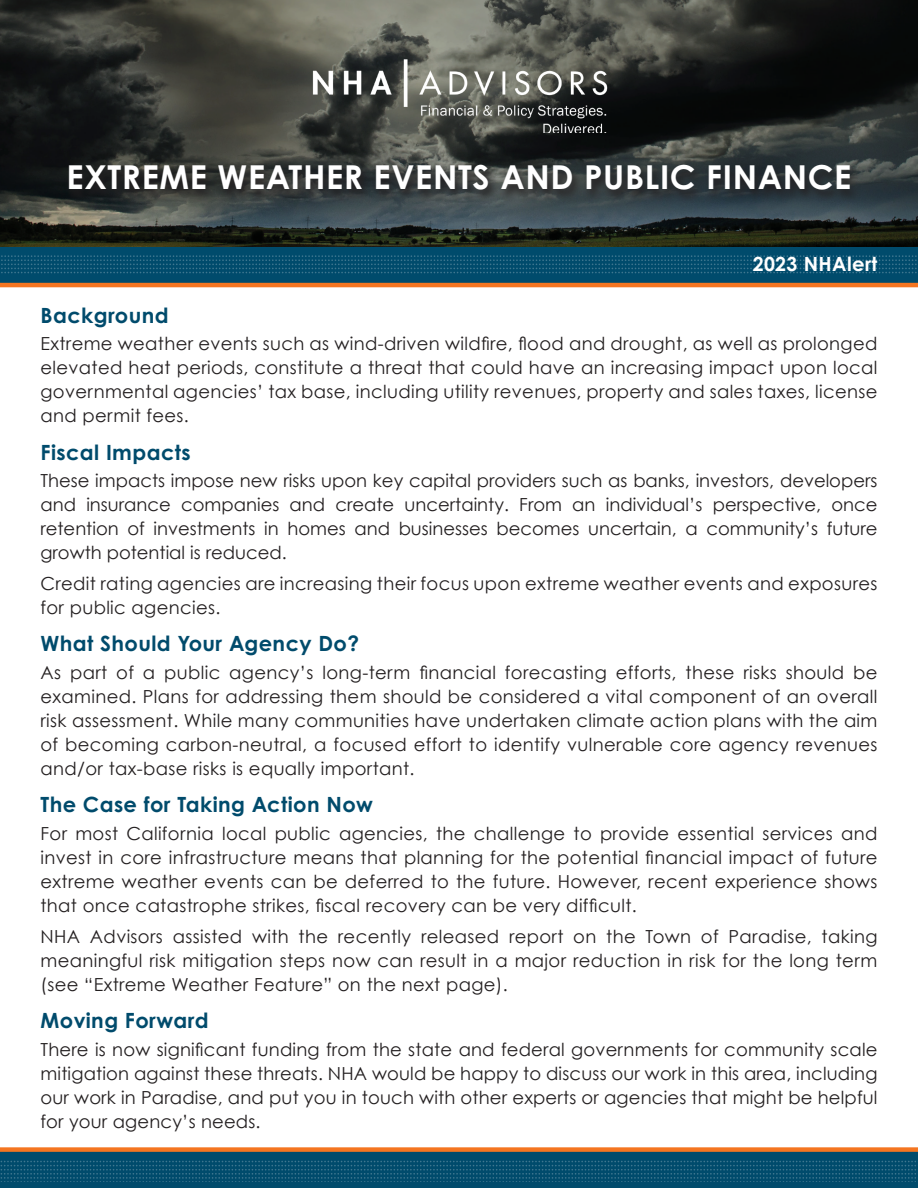
<style>
.page{position:relative;width:918px;height:1188px;background:#fff}
.page>*{position:absolute;margin:0;border:0;box-sizing:border-box;transform-origin:0 0}
.t1{font:700 33px "Century Gothic Pro";letter-spacing:.02em;color:#fff}
.t2{font:700 21px "Century Gothic Pro";letter-spacing:.02em;color:#004b6c}
.t3{font:700 19.5px "Century Gothic Pro";letter-spacing:.02em;color:#fff}
.t4{font:18px/24px "Century Gothic";letter-spacing:.02em;color:#231f20;text-align:justify}
</style>
<div class="page">
<svg style="left:0;top:0;width:918px;height:248px;background:#333733"></svg>
<div style="left:0;top:248px;width:918px;height:37px;background:#004b6c"></div>
<hr style="left:0;top:283px;width:918px;height:4px;background:#f47521">
<svg style="left:65px;top:163px;width:796px;height:40px;background:#303536"></svg>
<svg style="left:1px;top:255px;width:916px;height:19px"></svg>
<img style="left:378px;top:255px;width:80px;height:2px">
<img style="left:166px;top:259px;width:81px;height:2px">
<img style="left:1px;top:264px;width:916px;height:5px">
<img style="left:839px;top:272px;width:78px;height:1px">
<div style="left:0;top:1150px;width:918px;height:38px;background:#004b6c"></div>
<div style="left:0;top:1147px;width:918px;height:5px;background:#f47521"></div>
<svg style="left:0;top:1160px;width:916px;height:15px"></svg>
<img style="left:806px;top:1161px;width:80px;height:1px">
<img style="left:595px;top:1165px;width:80px;height:1px">
<img style="left:384px;top:1169px;width:80px;height:2px">
<img style="left:172px;top:1173px;width:81px;height:2px">
<img style="left:0;top:1177px;width:916px;height:5px">
<img style="left:310px;top:56px;width:298px;height:77px">
<h1 class="t1" style="left:67px;top:156px;width:786px">EXTREME WEATHER EVENTS AND PUBLIC FINANCE</h1>
<p class="t3" style="left:753px;top:252px;width:126px">2023 NHAlert</p>
<p class="t2" style="left:40px;top:302px;width:130px">Background</p>
<p class="t4" style="left:40px;top:331px;width:839px">Extreme weather events such as wind-driven wildfire, flood and drought, as well as prolonged elevated heat periods, constitute a threat that could have an increasing impact upon local governmental agencies’ tax base, including utility revenues, property and sales taxes, license and permit fees.</p>
<p class="t2" style="left:40px;top:439px;width:152px">Fiscal Impacts</p>
<p class="t4" style="left:40px;top:468px;width:839px">These impacts impose new risks upon key capital providers such as banks, investors, developers and insurance companies and create uncertainty. From an individual’s perspective, once retention of investments in homes and businesses becomes uncertain, a community’s future growth potential is reduced.</p>
<p class="t4" style="left:40px;top:571px;width:839px">Credit rating agencies are increasing their focus upon extreme weather events and exposures for public agencies.</p>
<p class="t2" style="left:40px;top:631px;width:320px">What Should Your Agency Do?</p>
<p class="t4" style="left:40px;top:660px;width:839px">As part of a public agency’s long-term financial forecasting efforts, these risks should be examined. Plans for addressing them should be considered a vital component of an overall risk assessment. While many communities have undertaken climate action plans with the aim of becoming carbon-neutral, a focused effort to identify vulnerable core agency revenues and/or tax-base risks is equally important.</p>
<p class="t2" style="left:40px;top:792px;width:334px">The Case for Taking Action Now</p>
<p class="t4" style="left:40px;top:821px;width:839px">For most California local public agencies, the challenge to provide essential services and invest in core infrastructure means that planning for the potential financial impact of future extreme weather events can be deferred to the future. However, recent experience shows that once catastrophe strikes, fiscal recovery can be very difficult.</p>
<p class="t4" style="left:40px;top:924px;width:839px">NHA Advisors assisted with the recently released report on the Town of Paradise, taking meaningful risk mitigation steps now can result in a major reduction in risk for the long term (see “Extreme Weather Feature” on the next page).</p>
<p class="t2" style="left:40px;top:1007px;width:170px">Moving Forward</p>
<p class="t4" style="left:40px;top:1037px;width:839px">There is now significant funding from the state and federal governments for community scale mitigation against these threats. NHA would be happy to discuss our work in this area, including our work in Paradise, and put you in touch with other experts or agencies that might be helpful for your agency’s needs.</p>
</div>
